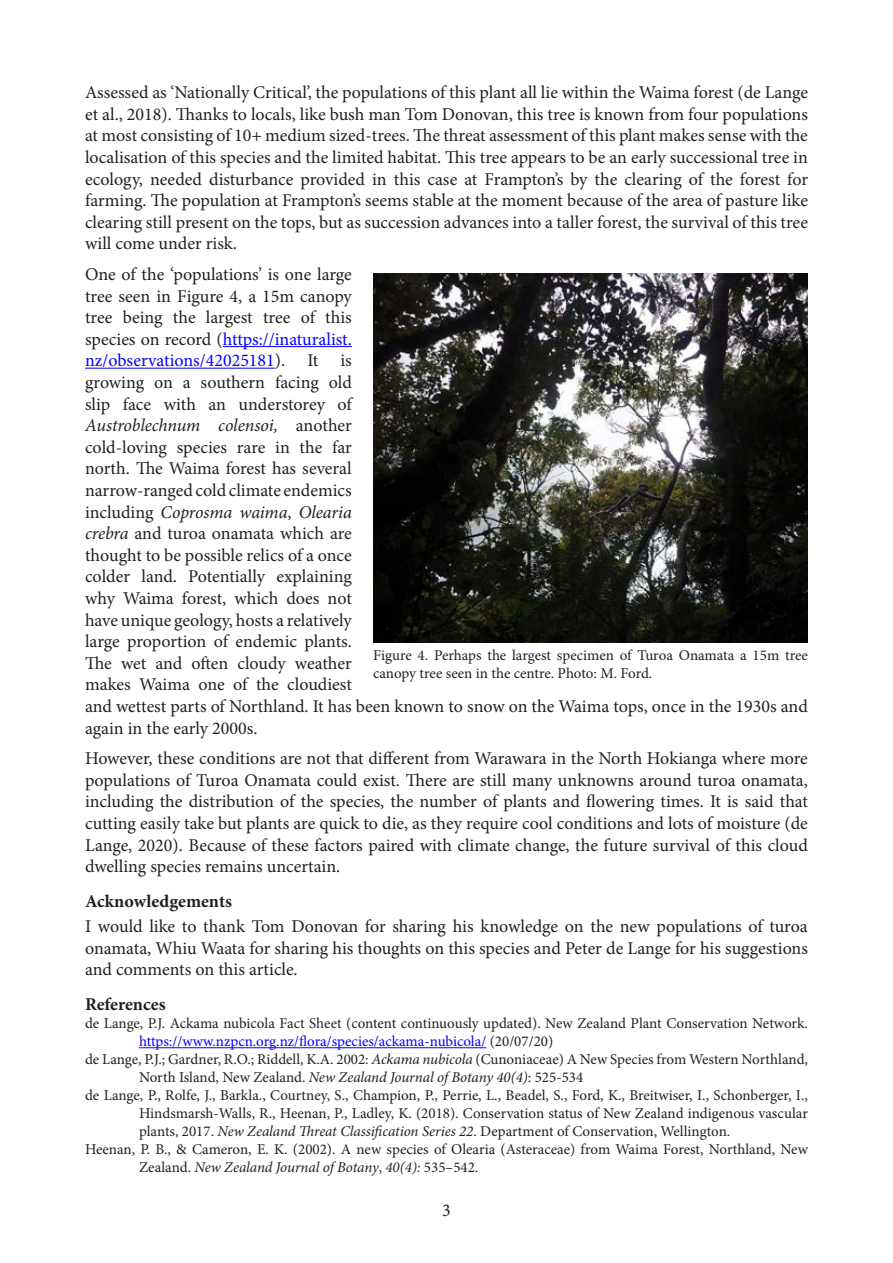
<style>
.page{position:relative;width:893px;height:1263px;background:#fff}
.page>*{position:absolute;margin:0;border:0;box-sizing:border-box;transform-origin:0 0}
.Normal_Newsletter_bo{font:18px/21.6px "Minion Pro";color:#231f20;text-align:justify}
.Heading_3{font:700 18px "Minion Pro";color:#231f20}
.References{font:15px/18px "Minion Pro";color:#231f20}
.s1{color:#0600ff}
.s2{font-style:italic}
</style>
<div class="page">
<hr style="left:223px;top:346px;width:129px;height:1px;background:#0600ff">
<hr style="left:85px;top:368px;width:190px;height:1px;background:#0600ff">
<hr style="left:139px;top:1047px;width:347px;height:1px;background:#0600ff">
<img style="left:373px;top:273px;width:435px;height:369px">
<p class="Normal_Newsletter_bo" style="left:85px;top:82px;width:724px">Assessed as ‘Nationally Critical’, the populations of this plant all lie within the Waima forest (de Lange et al., 2018). Thanks to locals, like bush man Tom Donovan, this tree is known from four populations at most consisting of 10+ medium sized-trees. The threat assessment of this plant makes sense with the localisation of this species and the limited habitat. This tree appears to be an early successional tree in ecology, needed disturbance provided in this case at Frampton’s by the clearing of the forest for farming. The population at Frampton’s seems stable at the moment because of the area of pasture like clearing still present on the tops, but as succession advances into a taller forest, the survival of this tree will come under risk.</p>
<p class="Normal_Newsletter_bo" style="left:85px;top:263px;width:724px;text-align:left">One of the ‘populations’ is one large<br>tree seen in Figure 4, a 15m canopy<br>tree being the largest tree of this<br>species on record (<span class="s1">https://inaturalist.<br>nz/observations/42025181</span>). It is<br>growing on a southern facing old<br>slip face with an understorey of<br><span class="s2">Austroblechnum colensoi,</span> another<br>cold-loving species rare in the far<br>north. The Waima forest has several<br>narrow-ranged cold climate endemics<br>including <span class="s2">Coprosma waima</span>, <span class="s2">Olearia<br>crebra</span> and turoa onamata which are<br>thought to be possible relics of a once<br>colder land. Potentially explaining<br>why Waima forest, which does not<br>have unique geology, hosts a relatively<br>large proportion of endemic plants.<br>The wet and often cloudy weather<br>makes Waima one of the cloudiest<br>and wettest parts of Northland. It has been known to snow on the Waima tops, once in the 1930s and again in the early 2000s.</p>
<p class="Normal_Newsletter_bo" style="left:85px;top:748px;width:724px">However, these conditions are not that different from Warawara in the North Hokianga where more populations of Turoa Onamata could exist. There are still many unknowns around turoa onamata, including the distribution of the species, the number of plants and flowering times. It is said that cutting easily take but plants are quick to die, as they require cool conditions and lots of moisture (de Lange, 2020). Because of these factors paired with climate change, the future survival of this cloud dwelling species remains uncertain.</p>
<p class="Heading_3" style="left:85px;top:889px;width:148px">Acknowledgements</p>
<p class="Normal_Newsletter_bo" style="left:85px;top:915px;width:724px">I would like to thank Tom Donovan for sharing his knowledge on the new populations of turoa onamata, Whiu Waata for sharing his thoughts on this species and Peter de Lange for his suggestions and comments on this article.</p>
<p class="Heading_3" style="left:85px;top:992px;width:82px">References</p>
<p class="References" style="left:139px;top:1014px;width:670px;text-indent:-54px">de Lange, P.J. Ackama nubicola Fact Sheet (content continuously updated). New Zealand Plant Conservation Network. <span class="s1">https://www.nzpcn.org.nz/flora/species/ackama-nubicola/</span> (20/07/20)</p>
<p class="References" style="left:139px;top:1050px;width:670px;text-indent:-54px">de Lange, P.J.; Gardner, R.O.; Riddell, K.A. 2002: <span class="s2">Ackama nubicola</span> (Cunoniaceae) A New Species from Western Northland,<br>North Island, New Zealand. <span class="s2">New Zealand Journal of Botany 40(4)</span>: 525-534</p>
<p class="References" style="left:139px;top:1086px;width:670px;text-align:justify;text-indent:-54px">de Lange, P., Rolfe, J., Barkla., Courtney, S., Champion, P., Perrie, L., Beadel, S., Ford, K., Breitwiser, I., Schonberger, I., Hindsmarsh-Walls, R., Heenan, P., Ladley, K. (2018). Conservation status of New Zealand indigenous vascular plants, 2017. <span class="s2">New Zealand Threat Classification Series 22</span>. Department of Conservation, Wellington.</p>
<p class="References" style="left:139px;top:1140px;width:670px;text-indent:-54px">Heenan, P. B., &amp; Cameron, E. K. (2002). A new species of Olearia (Asteraceae) from Waima Forest, Northland, New<br>Zealand. <span class="s2">New Zealand Journal of Botany</span>, <span class="s2">40(4):</span> 535–542.</p>
<p class="References" style="left:373px;top:646px;width:436px">Figure 4. Perhaps the largest specimen of Turoa Onamata a 15m tree canopy tree seen in the centre. Photo: M. Ford.</p>
<p class="Normal_Newsletter_bo" style="left:442px;top:1199px;width:10px">3</p>
</div>
